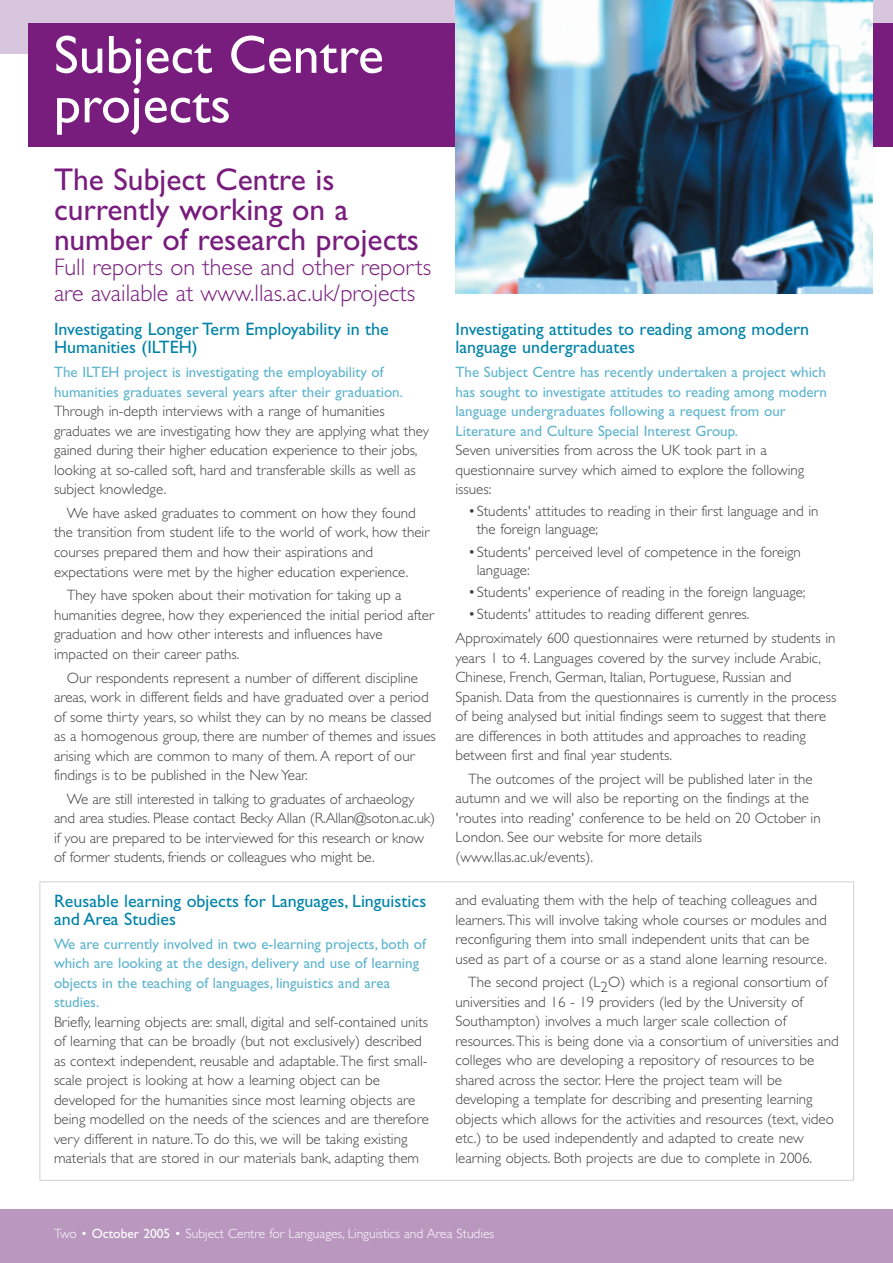
<style>
.page{position:relative;width:893px;height:1263px;background:#fff}
.page>*{position:absolute;margin:0;border:0;box-sizing:border-box;transform-origin:0 0}
.t1{font:54px/49.5px "Gill Sans Std";color:#fff}
.t2{font:31.5px/30px "Gill Sans Std";color:#781d7d}
.t3{font:300 24px/25.5px "Gill Sans Std";color:#781d7d}
.t4{font:18px/18px "Gill Sans Std";color:#0083a9}
.t5{font:300 15px/19.5px "Gill Sans Std";color:#3e3e3f}
.t6{font:15px/19.5px "Gill Sans Std";color:#60b4ce}
.t7{font:300 13.5px "Gill Sans Std";color:#fff}
.s1{font-weight:400}
</style>
<div class="page">
<div style="left:0;top:1209px;width:893px;height:54px;background:#b997bf"></div>
<div style="left:0;top:0;width:893px;height:54px;background:#d7c6dd"></div>
<div style="left:29px;top:23px;width:620px;height:124px;background:#781d7d"></div>
<div style="left:857px;top:23px;width:36px;height:124px;background:#781d7d"></div>
<img style="left:455px;top:0;width:417px;height:293px">
<h1 class="t1" style="left:54px;top:35px;width:331px">Subject Centre projects</h1>
<h2 class="t2" style="left:54px;top:167px;width:367px">The Subject Centre is currently working on a number of research projects</h2>
<h3 class="t3" style="left:54px;top:257px;width:379px">Full reports on these and other reports are available at www.llas.ac.uk/projects</h3>
<p class="t4" style="left:54px;top:322px;width:336px">Investigating Longer Term Employability in the<br>Humanities (ILTEH)</p>
<p class="t6" style="left:54px;top:364px;width:351px">The ILTEH project is investigating the employability of humanities graduates several years after their graduation.</p>
<p class="t5" style="left:54px;top:403px;width:377px">Through in-depth interviews with a range of humanities graduates we are investigating how they are applying what they gained during their higher education experience to their jobs, looking at so-called soft, hard and transferable skills as well as subject knowledge.</p>
<p class="t5" style="left:54px;top:505px;width:377px;text-indent:13px">We have asked graduates to comment on how they found the transition from student life to the world of work, how their courses prepared them and how their aspirations and expectations were met by the higher education experience.</p>
<p class="t5" style="left:54px;top:587px;width:382px;text-indent:13px">They have spoken about their motivation for taking up a humanities degree, how they experienced the initial period after graduation and how other interests and influences have impacted on their career paths.</p>
<p class="t5" style="left:54px;top:669px;width:383px;text-indent:13px">Our respondents represent a number of different discipline areas, work in different fields and have graduated over a period of some thirty years, so whilst they can by no means be classed as a homogenous group, there are number of themes and issues arising which are common to many of them. A report of our findings is to be published in the New Year.</p>
<p class="t5" style="left:54px;top:790px;width:383px;text-indent:13px">We are still interested in talking to graduates of archaeology and area studies. Please contact Becky Allan (R.Allan@soton.ac.uk) if you are prepared to be interviewed for this research or know of former students, friends or colleagues who might be.</p>
<p class="t4" style="left:54px;top:894px;width:374px">Reusable learning objects for Languages, Linguistics and Area Studies</p>
<p class="t6" style="left:54px;top:935px;width:373px">We are currently involved in two e-learning projects, both of which are looking at the design, delivery and use of learning objects in the teaching of languages, linguistics and area studies.</p>
<p class="t5" style="left:54px;top:1013px;width:376px">Briefly, learning objects are: small, digital and self-contained units of learning that can be broadly (but not exclusively) described as context independent, reusable and adaptable.The first small&shy;scale project is looking at how a learning object can be developed for the humanities since most learning objects are being modelled on the needs of the sciences and are therefore very different in nature.To do this, we will be taking existing materials that are stored in our materials bank, adapting them</p>
<p class="t4" style="left:455px;top:322px;width:355px">Investigating attitudes to reading among modern language undergraduates</p>
<p class="t6" style="left:455px;top:364px;width:373px">The Subject Centre has recently undertaken a project which has sought to investigate attitudes to reading among modern language undergraduates following a request from our Literature and Culture Special Interest Group.</p>
<p class="t5" style="left:455px;top:442px;width:350px">Seven universities from across the UK took part in a questionnaire survey which aimed to explore the following issues:</p>
<p class="t5" style="left:477px;top:504px;width:343px;line-height:18px;text-indent:-9px">•Students' attitudes to reading in their first language and in the foreign language;</p>
<p class="t5" style="left:477px;top:544px;width:326px;line-height:18px;text-indent:-9px">•Students' perceived level of competence in the foreign language:</p>
<p class="t5" style="left:468px;top:584px;width:339px">•Students' experience of reading in the foreign language;</p>
<p class="t5" style="left:455px;top:604px;width:382px;line-height:23.7px;text-indent:13px">•Students' attitudes to reading different genres.<br>Approximately 600 questionnaires were returned by students in</p>
<p class="t5" style="left:455px;top:649px;width:382px">years 1 to 4. Languages covered by the survey include Arabic, Chinese, French, German, Italian, Portuguese, Russian and Spanish. Data from the questionnaires is currently in the process of being analysed but initial findings seem to suggest that there are differences in both attitudes and approaches to reading between first and final year students.</p>
<p class="t5" style="left:455px;top:770px;width:367px;text-indent:13px">The outcomes of the project will be published later in the autumn and we will also be reporting on the findings at the 'routes into reading' conference to be held on 20 October in London. See our website for more details (www.llas.ac.uk/events).</p>
<p class="t5" style="left:455px;top:892px;width:373px">and evaluating them with the help of teaching colleagues and learners.This will involve taking whole courses or modules and reconfiguring them into small independent units that can be used as part of a course or as a stand alone learning resource.</p>
<p class="t5" style="left:455px;top:974px;width:385px;text-indent:13px">The second project (L2O) which is a regional consortium of universities and 16 - 19 providers (led by the University of Southampton) involves a much larger scale collection of resources.This is being done via a consortium of universities and colleges who are developing a repository of resources to be shared across the sector. Here the project team will be developing a template for describing and presenting learning objects which allows for the activities and resources (text, video etc.) to be used independently and adapted to create new learning objects. Both projects are due to complete in 2006.</p>
<p class="t7" style="left:54px;top:1228px;width:442px">Two • <span class="s1">October 2005</span> • Subject Centre for Languages, Linguistics and Area Studies</p>
</div>
